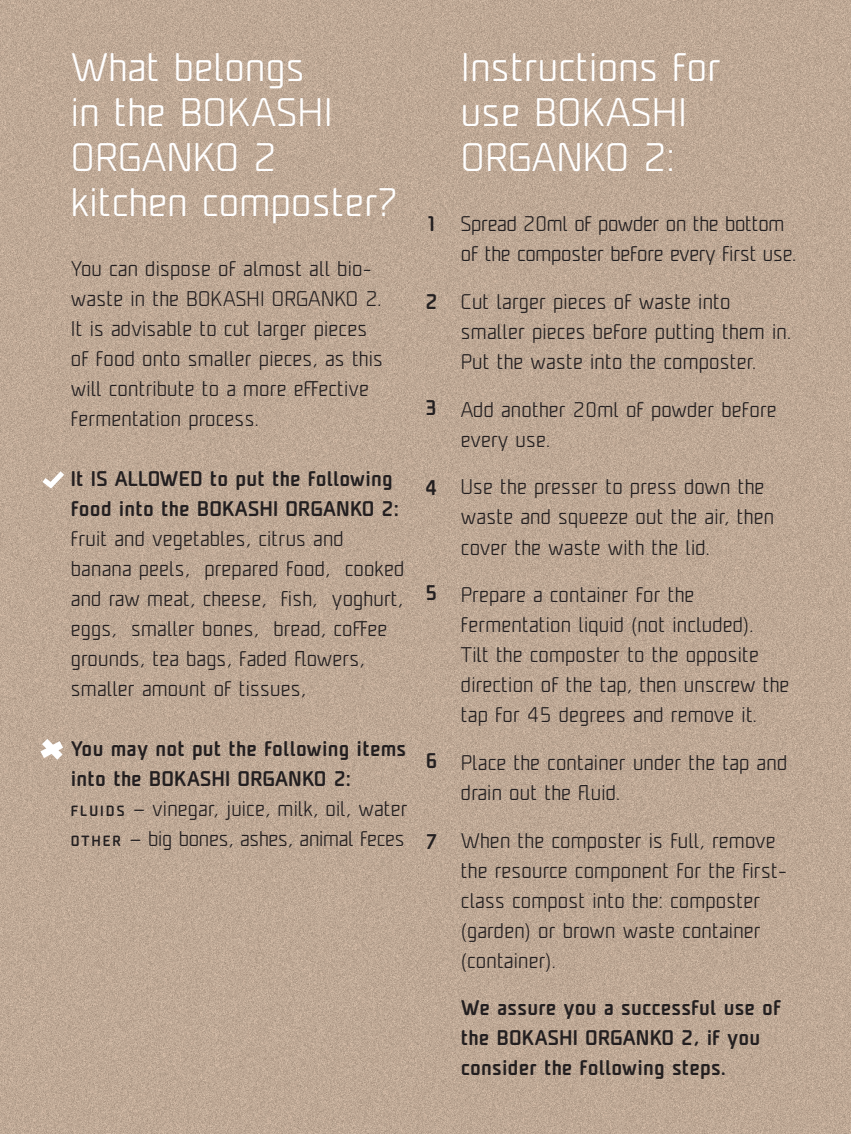
<style>
.page{position:relative;width:851px;height:1134px;background:#fff}
.page>*{position:absolute;margin:0;border:0;box-sizing:border-box;transform-origin:0 0}
.t1{font:300 37.5px/45px "Unicod";letter-spacing:.01em;color:#fff;scale:1.04 1}
.t2{font:300 20px/30px "Unicod";letter-spacing:.01em;color:#231f20}
.t3{font:300 20px/30px "Unicod";letter-spacing:-.01em;color:#231f20}
.t4{font:500 20px/30px "Unicod";letter-spacing:.01em;color:#231f20}
.s1{font-weight:500}
.s2{font-weight:500;font-size:14px}
.s3{font-weight:400}
</style>
<div class="page">
<img style="left:0;top:0;width:850px;height:1134px">
<svg style="left:37px;top:466px;width:32px;height:26px"></svg>
<svg style="left:32px;top:731px;width:40px;height:37px"></svg>
<h1 class="t1" style="left:71px;top:44px;width:316px">What belongs<br>in the BOKASHI<br>ORGANKO 2 kitchen composter?</h1>
<p class="t2" style="left:71px;top:253px;width:313px">You can dispose of almost all bio&shy;waste in the BOKASHI ORGANKO 2.<br>It is advisable to cut larger pieces of food onto smaller pieces, as this will contribute to a more effective fermentation process.</p>
<p class="t4" style="left:71px;top:463px;width:329px">It IS ALLOWED to put the following food into the BOKASHI ORGANKO 2:</p>
<p class="t2" style="left:71px;top:523px;width:335px">fruit and vegetables, citrus and banana peels, prepared food, cooked and raw meat, cheese, fish, yoghurt, eggs, smaller bones, bread, coffee grounds, tea bags, faded flowers, smaller amount of tissues,</p>
<p class="t3" style="left:71px;top:733px;width:338px"><span class="s1">You may not put the following items into the BOKASHI ORGANKO 2:<br></span><span class="s2">F L U I D S</span> <span class="s3">–</span> vinegar, juice, milk, oil, water <span class="s2">O T H E R</span> <span class="s3">–</span> big bones, ashes, animal feces</p>
<p class="t4" style="left:425px;top:208px;width:14px">1</p>
<p class="t4" style="left:425px;top:286px;width:14px">2</p>
<p class="t4" style="left:425px;top:392px;width:14px">3</p>
<p class="t4" style="left:425px;top:472px;width:14px">4</p>
<p class="t4" style="left:425px;top:576px;width:14px">5</p>
<p class="t4" style="left:425px;top:744px;width:14px">6</p>
<p class="t4" style="left:425px;top:825px;width:14px">7</p>
<h1 class="t1" style="left:461px;top:44px;width:251px">Instructions for use BOKASHI<br>ORGANKO 2:</h1>
<p class="t3" style="left:461px;top:208px;width:337px">Spread 20ml of powder on the bottom of the composter before every first use.</p>
<p class="t2" style="left:461px;top:286px;width:331px">Cut larger pieces of waste into smaller pieces before putting them in.<br>Put the waste into the composter.</p>
<p class="t2" style="left:461px;top:394px;width:317px">Add another 20ml of powder before every use.</p>
<p class="t2" style="left:461px;top:471px;width:314px">Use the presser to press down the waste and squeeze out the air, then cover the waste with the lid.</p>
<p class="t2" style="left:461px;top:579px;width:330px">Prepare a container for the fermentation liquid (not included).<br>Tilt the composter to the opposite direction of the tap, then unscrew the tap for 45 degrees and remove it.</p>
<p class="t2" style="left:461px;top:747px;width:328px">Place the container under the tap and drain out the fluid.</p>
<p class="t2" style="left:461px;top:825px;width:327px">When the composter is full, remove the resource component for the first&shy;class compost into the: composter (garden) or brown waste container (container).</p>
<p class="t4" style="left:461px;top:992px;width:321px">We assure you a successful use of the BOKASHI ORGANKO 2, if you consider the following steps.</p>
</div>
